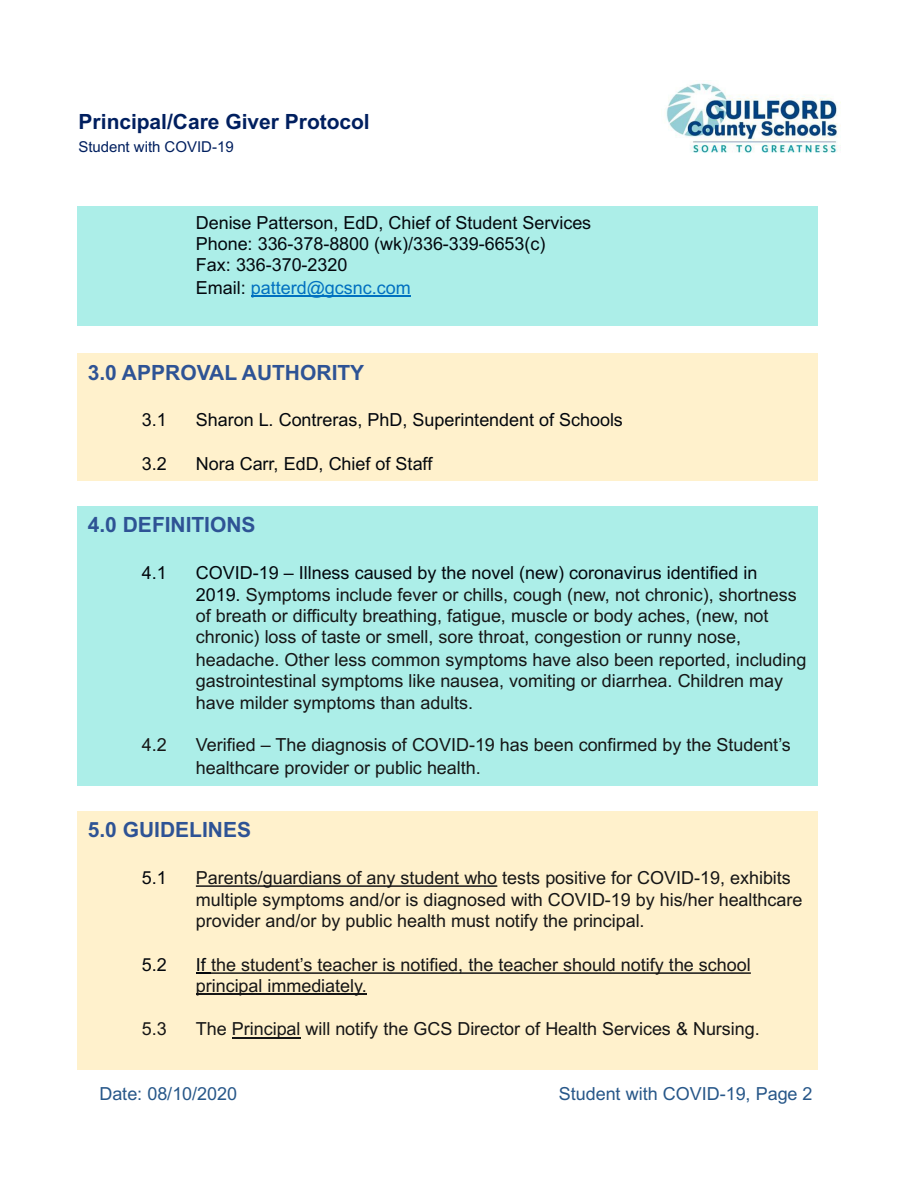
<style>
.page{position:relative;width:918px;height:1188px;background:#fff}
.page>*{position:absolute;margin:0;border:0;box-sizing:border-box;transform-origin:0 0}
.t1{font:700 21px "Arial";color:#2e5395}
.t2{font:700 21px "Arial";color:#001f5f}
.t3{font:18px/21.5px "Arial";letter-spacing:-.005em;color:#161616}
.t4{font:18px/21.5px "Arial";letter-spacing:-.005em;color:#03070d}
.t5{font:18px "Arial";letter-spacing:-.005em;color:#275789}
.t6{font:15px "Arial";letter-spacing:-.005em;color:#001f5f}
.s1{color:#0070c0}
.s2{color:#161616}
.s3{color:#03070d}
</style>
<div class="page">
<div style="left:77px;top:353px;width:741px;height:128px;background:#fff1cc"></div>
<div style="left:77px;top:206px;width:741px;height:120px;background:#aceee8"></div>
<hr style="left:251px;top:295px;width:159px;height:2px;background:#0070c0">
<img style="left:666px;top:83px;width:175px;height:70px">
<div style="left:77px;top:506px;width:741px;height:280px;background:#aceee8"></div>
<div style="left:77px;top:811px;width:741px;height:258px;background:#fff1cc"></div>
<svg style="left:196px;top:885px;width:301px;height:2px"></svg>
<svg style="left:196px;top:972px;width:555px;height:2px"></svg>
<hr style="left:196px;top:993px;width:171px;height:2px;background:#161616">
<hr style="left:232px;top:1037px;width:69px;height:1px;background:#161616">
<p class="t2" style="left:79px;top:106px;width:293px">Principal/Care Giver Protocol</p>
<p class="t6" style="left:79px;top:137px;width:157px">Student with COVID-19</p>
<p class="t4" style="left:196px;top:212px;width:397px">Denise Patterson, EdD, Chief of Student Services Phone: 336-378-8800 (wk)/336-339-6653(c)<br>Fax: 336-370-2320<br>Email: <span class="s1">patterd@gcsnc.com</span></p>
<p class="t1" style="left:88px;top:358px;width:278px">3.0 APPROVAL AUTHORITY</p>
<p class="t4" style="left:142px;top:409px;width:27px">3.1</p>
<p class="t4" style="left:196px;top:409px;width:429px">Sharon L. Contreras, PhD, Superintendent of Schools</p>
<p class="t4" style="left:142px;top:453px;width:27px">3.2</p>
<p class="t4" style="left:196px;top:453px;width:238px">Nora Carr, EdD, Chief of Staff</p>
<p class="t1" style="left:88px;top:510px;width:169px">4.0 DEFINITIONS</p>
<p class="t4" style="left:142px;top:561px;width:27px">4.1</p>
<p class="t4" style="left:196px;top:561px;width:602px;line-height:22.6px">COVID-19 – Illness caused by the novel (new) coronavirus identified in<br>2019. <span class="s2">Symptoms include fever or chills, cough (new, not chronic), shortness</span></p>
<p class="t3" style="left:196px;top:605px;width:612px">of breath or difficulty breathing, fatigue, muscle or body aches, (new, not chronic) loss of taste or smell, sore throat, congestion or runny nose, headache. Other less common symptoms have also been reported, including gastrointestinal symptoms like nausea, vomiting or diarrhea. Children may</p>
<p class="t3" style="left:196px;top:692px;width:279px">have milder symptoms than adults.</p>
<p class="t3" style="left:142px;top:734px;width:27px">4.2</p>
<p class="t3" style="left:196px;top:734px;width:597px;line-height:22.4px">Verified – The diagnosis of COVID-19 has been confirmed by the Student’s healthcare provider or public health.</p>
<p class="t1" style="left:88px;top:815px;width:165px">5.0 GUIDELINES</p>
<p class="t4" style="left:142px;top:867px;width:27px">5.1</p>
<p class="t3" style="left:196px;top:866px;width:608px;line-height:22.6px">Parents/guardians of any student who tests positive for COVID-19, exhibits multiple symptoms and/or is diagnosed with COVID-19 by his/her healthcare</p>
<p class="t3" style="left:196px;top:910px;width:450px">provider and/or by public health must notify the principal.</p>
<p class="t4" style="left:142px;top:954px;width:27px">5.2</p>
<p class="t3" style="left:196px;top:954px;width:556px;line-height:20.9px"><span class="s3">If</span> the student’s teacher is notified, the teacher should notify the school principal immediately.</p>
<p class="t3" style="left:142px;top:1018px;width:27px">5.3</p>
<p class="t3" style="left:196px;top:1018px;width:565px">The Principal will notify the GCS Director of Health Services &amp; Nursing.</p>
<p class="t5" style="left:99px;top:1081px;width:139px">Date: 08/10/2020</p>
<p class="t5" style="left:559px;top:1081px;width:255px">Student with COVID-19, Page 2</p>
</div>
